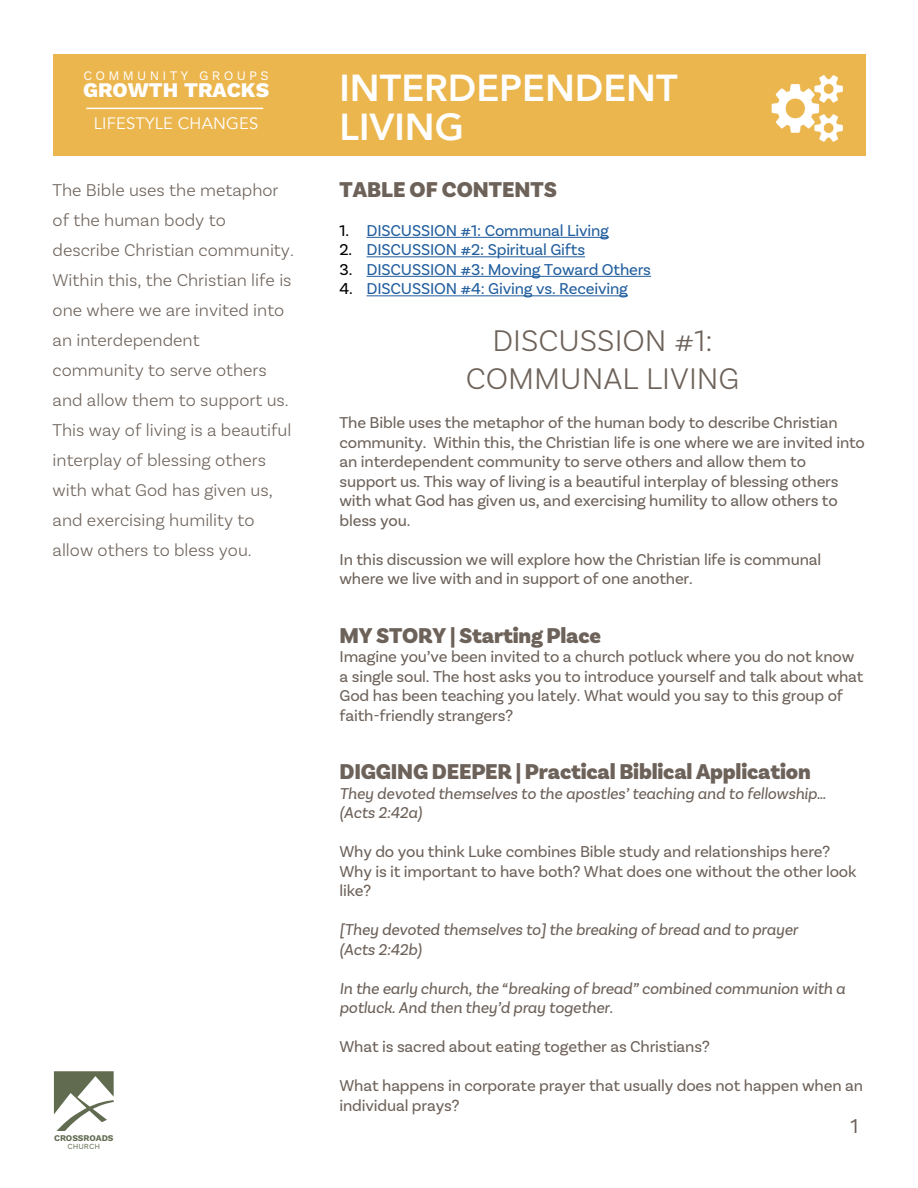
<style>
.page{position:relative;width:918px;height:1188px;background:#fff}
.page>*{position:absolute;margin:0;border:0;box-sizing:border-box;transform-origin:0 0}
.t1{font:800 37.5px/39px "Avenir";color:#fff}
.t2{font:300 31.5px/37.8px "Basic Sans";color:#6d625a;text-align:center}
.t3{font:900 22.5px "Basic Sans";letter-spacing:-.01em;color:#6d625a}
.t4{font:21px "Work Sans";color:#6d625a}
.t5{font:800 20.85px "Work Sans";color:#fff}
.t6{font:300 18px/30px "Basic Sans";color:#6d625a}
.t7{font:16.5px/19.5px "Basic Sans";letter-spacing:-.01em;color:#6d625a}
.t8{font:italic 16.5px/19.5px "Basic Sans";letter-spacing:-.01em;color:#6d625a}
.t9{font:16.5px "Basic Sans";letter-spacing:-.01em;color:#215e9e}
.t10{font:16.5px "Avenir";letter-spacing:.01em;color:#fff}
.t11{font:13.05px "Work Sans";letter-spacing:.25em;color:#fff}
.t12{font:700 8.7px "Work Sans";letter-spacing:-.005em;color:#616b50}
.t13{font:7.8px "Work Sans";color:#616b50}
.s1{color:#000}
</style>
<div class="page">
<svg style="left:54px;top:1071px;width:60px;height:60px"></svg>
<div style="left:53px;top:54px;width:813px;height:102px;background:#ebb64e"></div>
<hr style="left:367px;top:237px;width:242px;height:1px;background:#215e9e">
<hr style="left:367px;top:256px;width:218px;height:1px;background:#215e9e">
<hr style="left:367px;top:276px;width:284px;height:1px;background:#215e9e">
<hr style="left:367px;top:295px;width:261px;height:1px;background:#215e9e">
<img style="left:771px;top:74px;width:72px;height:68px">
<hr style="left:86px;top:108px;width:177px;height:1px;background:#fff">
<p class="t11" style="left:83px;top:66px;width:187px">COMMUNITY GROUPS</p>
<p class="t5" style="left:83px;top:78px;width:188px">GROWTH TRACKS</p>
<p class="t10" style="left:94px;top:114px;width:166px">LIFESTYLE CHANGES</p>
<p class="t6" style="left:53px;top:175px;width:243px">The Bible uses the metaphor of the human body to describe Christian community.<br>Within this, the Christian life is one where we are invited into an interdependent community to serve others and allow them to support us.<br>This way of living is a beautiful interplay of blessing others with what God has given us, and exercising humility to allow others to bless you.</p>
<p class="t12" style="left:54px;top:1131px;width:61px">CROSSROADS</p>
<p class="t13" style="left:67px;top:1140px;width:34px">CHURCH</p>
<h1 class="t1" style="left:340px;top:69px;width:340px">INTERDEPENDENT<br>LIVING</h1>
<h3 class="t3" style="left:340px;top:175px;width:219px">TABLE OF CONTENTS</h3>
<p class="t9" style="left:340px;top:220px;width:271px"><span class="s1">1.</span> DISCUSSION #1: Communal Living</p>
<p class="t9" style="left:340px;top:240px;width:247px"><span class="s1">2.</span> DISCUSSION #2: Spiritual Gifts</p>
<p class="t9" style="left:340px;top:259px;width:313px"><span class="s1">3.</span> DISCUSSION #3: Moving Toward Others</p>
<p class="t9" style="left:340px;top:279px;width:290px"><span class="s1">4.</span> DISCUSSION #4: Giving vs. Receiving</p>
<h2 class="t2" style="left:466px;top:322px;width:275px">DISCUSSION #1:<br>COMMUNAL LIVING</h2>
<p class="t7" style="left:340px;top:413px;width:527px">The Bible uses the metaphor of the human body to describe Christian community. Within this, the Christian life is one where we are invited into an interdependent community to serve others and allow them to support us. This way of living is a beautiful interplay of blessing others with what God has given us, and exercising humility to allow others to bless you.</p>
<p class="t7" style="left:340px;top:549px;width:483px">In this discussion we will explore how the Christian life is communal where we live with and in support of one another.</p>
<h3 class="t3" style="left:340px;top:622px;width:263px">MY STORY | Starting Place</h3>
<p class="t7" style="left:340px;top:647px;width:526px">Imagine you’ve been invited to a church potluck where you do not know a single soul. The host asks you to introduce yourself and talk about what God has been teaching you lately. What would you say to this group of faith-friendly strangers?</p>
<h3 class="t3" style="left:340px;top:758px;width:473px">DIGGING DEEPER | Practical Biblical Application</h3>
<p class="t8" style="left:340px;top:783px;width:488px">They devoted themselves to the apostles’ teaching and to fellowship… (Acts 2:42a)</p>
<p class="t7" style="left:340px;top:842px;width:518px">Why do you think Luke combines Bible study and relationships here?<br>Why is it important to have both? What does one without the other look like?</p>
<p class="t8" style="left:340px;top:920px;width:460px">[They devoted themselves to] the breaking of bread and to prayer (Acts 2:42b)</p>
<p class="t8" style="left:340px;top:978px;width:507px">In the early church, the “breaking of bread” combined communion with a potluck. And then they’d pray together.</p>
<p class="t7" style="left:340px;top:1037px;width:372px">What is sacred about eating together as Christians?</p>
<p class="t7" style="left:340px;top:1076px;width:525px">What happens in corporate prayer that usually does not happen when an individual prays?</p>
<p class="t4" style="left:850px;top:1109px;width:10px">1</p>
</div>
